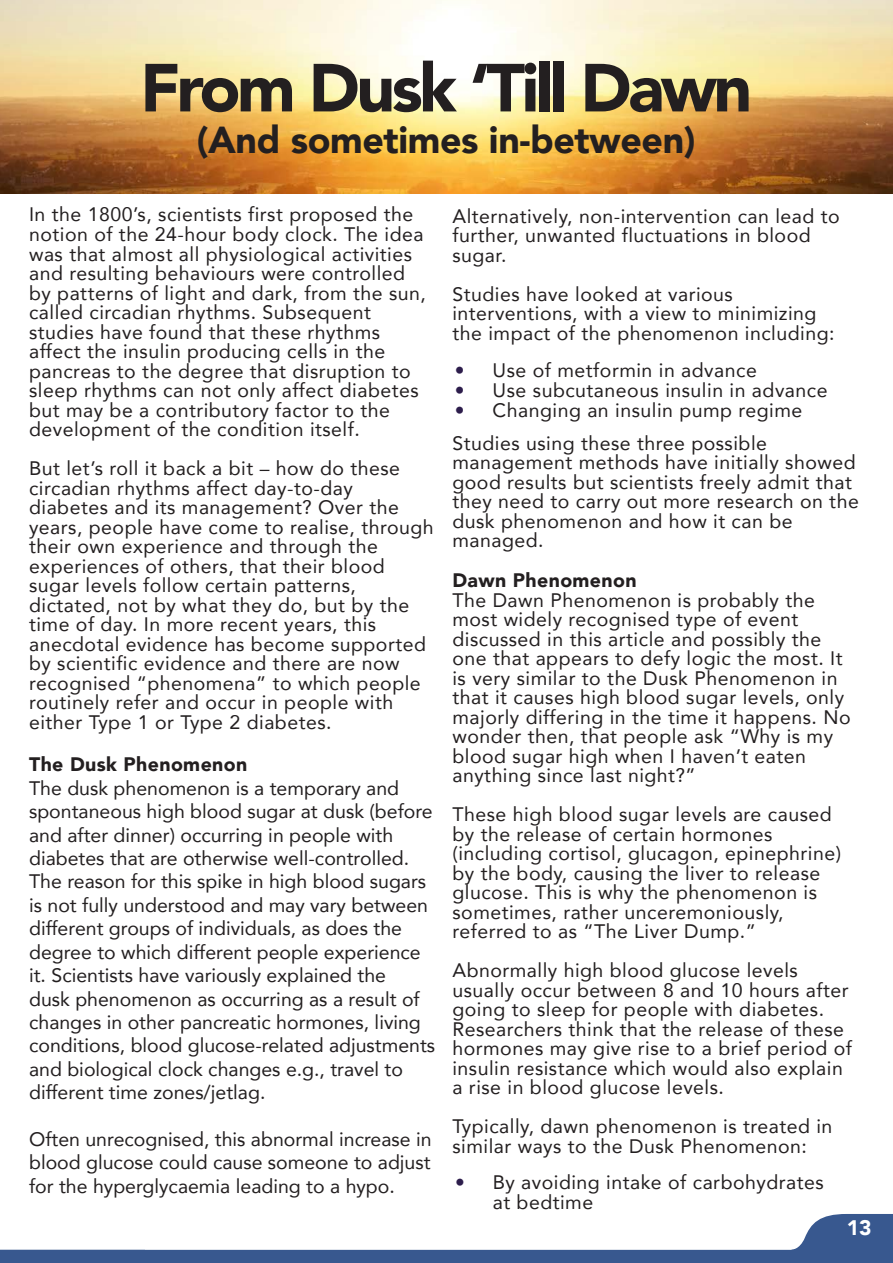
<style>
.page{position:relative;width:893px;height:1263px;background:#fff}
.page>*{position:absolute;margin:0;border:0;box-sizing:border-box;transform-origin:0 0}
.t1{font:900 67.2px "Avenir";letter-spacing:-.05em;color:#231f20}
.t2{font:900 37.5px "Avenir";letter-spacing:-.01em;color:#231f20}
.t3{font:900 21px "Avenir";color:#fff}
.t4{font:19.5px/19.5px "Avenir";letter-spacing:.025em;color:#231f20}
.t5{font:19.5px/23.4px "Avenir";color:#231f20}
.t6{font:900 19.5px "Avenir";letter-spacing:.02em;color:#231f20}
.t7{font:19.5px "Avenir";color:#2d1d4c}
</style>
<div class="page">
<svg style="left:0;top:1214px;width:893px;height:49px"></svg>
<img style="left:0;top:0;width:893px;height:193px">
<p class="t1" style="left:140px;top:30px;width:613px">From Dusk ‘Till Dawn</p>
<p class="t2" style="left:197px;top:108px;width:500px">(And sometimes in-between)</p>
<p class="t4" style="left:29px;top:204px;width:398px">In the 1800’s, scientists first proposed the notion of the 24-hour body clock. The idea was that almost all physiological activities and resulting behaviours were controlled by patterns of light and dark, from the sun, called circadian rhythms. Subsequent</p>
<p class="t4" style="left:29px;top:321px;width:353px">studies have found that these rhythms</p>
<p class="t4" style="left:29px;top:341px;width:358px">affect the insulin producing cells in the</p>
<p class="t4" style="left:29px;top:360px;width:391px">pancreas to the degree that disruption to sleep rhythms can not only affect diabetes but may be a contributory factor to the</p>
<p class="t4" style="left:29px;top:419px;width:332px">development of the condition itself.</p>
<p class="t4" style="left:29px;top:458px;width:372px">But let’s roll it back a bit – how do these</p>
<p class="t4" style="left:29px;top:477px;width:325px">circadian rhythms affect day-to-day</p>
<p class="t4" style="left:29px;top:497px;width:406px">diabetes and its management? Over the years, people have come to realise, through their own experience and through the</p>
<p class="t4" style="left:29px;top:555px;width:357px">experiences of others, that their blood</p>
<p class="t4" style="left:29px;top:575px;width:328px">sugar levels follow certain patterns,</p>
<p class="t4" style="left:29px;top:594px;width:382px">dictated, not by what they do, but by the time of day. In more recent years, this</p>
<p class="t4" style="left:29px;top:633px;width:398px">anecdotal evidence has become supported by scientific evidence and there are now recognised “phenomena” to which people routinely refer and occur in people with</p>
<p class="t4" style="left:29px;top:711px;width:304px">either Type 1 or Type 2 diabetes.</p>
<p class="t6" style="left:29px;top:748px;width:220px">The Dusk Phenomenon</p>
<p class="t5" style="left:29px;top:776px;width:405px">The dusk phenomenon is a temporary and spontaneous high blood sugar at dusk (before and after dinner) occurring in people with</p>
<p class="t5" style="left:29px;top:846px;width:408px">diabetes that are otherwise well-controlled.<br>The reason for this spike in high blood sugars is not fully understood and may vary between different groups of individuals, as does the degree to which different people experience it. Scientists have variously explained the<br>dusk phenomenon as occurring as a result of changes in other pancreatic hormones, living conditions, blood glucose-related adjustments and biological clock changes e.g., travel to different time zones/jetlag.</p>
<p class="t4" style="left:29px;top:1127px;width:404px;line-height:23.4px;text-align:justify">Often unrecognised, this abnormal increase in blood glucose could cause someone to adjust for the hyperglycaemia leading to a hypo.</p>
<p class="t4" style="left:452px;top:205px;width:389px">Alternatively, non-intervention can lead to further, unwanted fluctuations in blood</p>
<p class="t4" style="left:452px;top:244px;width:56px">sugar.</p>
<p class="t4" style="left:452px;top:283px;width:282px">Studies have looked at various</p>
<p class="t4" style="left:452px;top:303px;width:366px">interventions, with a view to minimizing</p>
<p class="t4" style="left:452px;top:322px;width:384px">the impact of the phenomenon including:</p>
<p class="t4" style="left:493px;top:360px;width:266px">Use of metformin in advance</p>
<p class="t4" style="left:493px;top:380px;width:336px">Use subcutaneous insulin in advance</p>
<p class="t4" style="left:493px;top:400px;width:311px">Changing an insulin pump regime</p>
<p class="t7" style="left:455px;top:354px;width:11px">•</p>
<p class="t7" style="left:455px;top:374px;width:11px">•</p>
<p class="t7" style="left:455px;top:395px;width:11px">•</p>
<p class="t4" style="left:452px;top:433px;width:316px">Studies using these three possible</p>
<p class="t4" style="left:452px;top:452px;width:408px">management methods have initially showed good results but scientists freely admit that they need to carry out more research on the dusk phenomenon and how it can be</p>
<p class="t4" style="left:452px;top:530px;width:93px">managed.</p>
<p class="t6" style="left:452px;top:564px;width:186px">Dawn Phenomenon</p>
<p class="t4" style="left:452px;top:590px;width:364px">The Dawn Phenomenon is probably the most widely recognised type of event</p>
<p class="t4" style="left:452px;top:629px;width:400px">discussed in this article and possibly the one that appears to defy logic the most. It is very similar to the Dusk Phenomenon in that it causes high blood sugar levels, only majorly differing in the time it happens. No wonder then, that people ask “Why is my blood sugar high when I haven’t eaten</p>
<p class="t4" style="left:452px;top:765px;width:245px">anything since last night?”</p>
<p class="t4" style="left:452px;top:804px;width:381px">These high blood sugar levels are caused by the release of certain hormones</p>
<p class="t4" style="left:452px;top:843px;width:390px">(including cortisol, glucagon, epinephrine) by the body, causing the liver to release glucose. This is why the phenomenon is sometimes, rather unceremoniously,</p>
<p class="t4" style="left:452px;top:921px;width:305px">referred to as “The Liver Dump.”</p>
<p class="t4" style="left:452px;top:960px;width:347px">Abnormally high blood glucose levels</p>
<p class="t4" style="left:452px;top:980px;width:401px">usually occur between 8 and 10 hours after going to sleep for people with diabetes.<br>Researchers think that the release of these hormones may give rise to a brief period of insulin resistance which would also explain a rise in blood glucose levels.</p>
<p class="t4" style="left:452px;top:1116px;width:381px">Typically, dawn phenomenon is treated in</p>
<p class="t4" style="left:452px;top:1136px;width:356px">similar ways to the Dusk Phenomenon:</p>
<p class="t4" style="left:493px;top:1171px;width:332px">By avoiding intake of carbohydrates</p>
<p class="t4" style="left:493px;top:1192px;width:102px">at bedtime</p>
<p class="t7" style="left:455px;top:1166px;width:11px">•</p>
<p class="t3" style="left:847px;top:1209px;width:26px">13</p>
</div>
